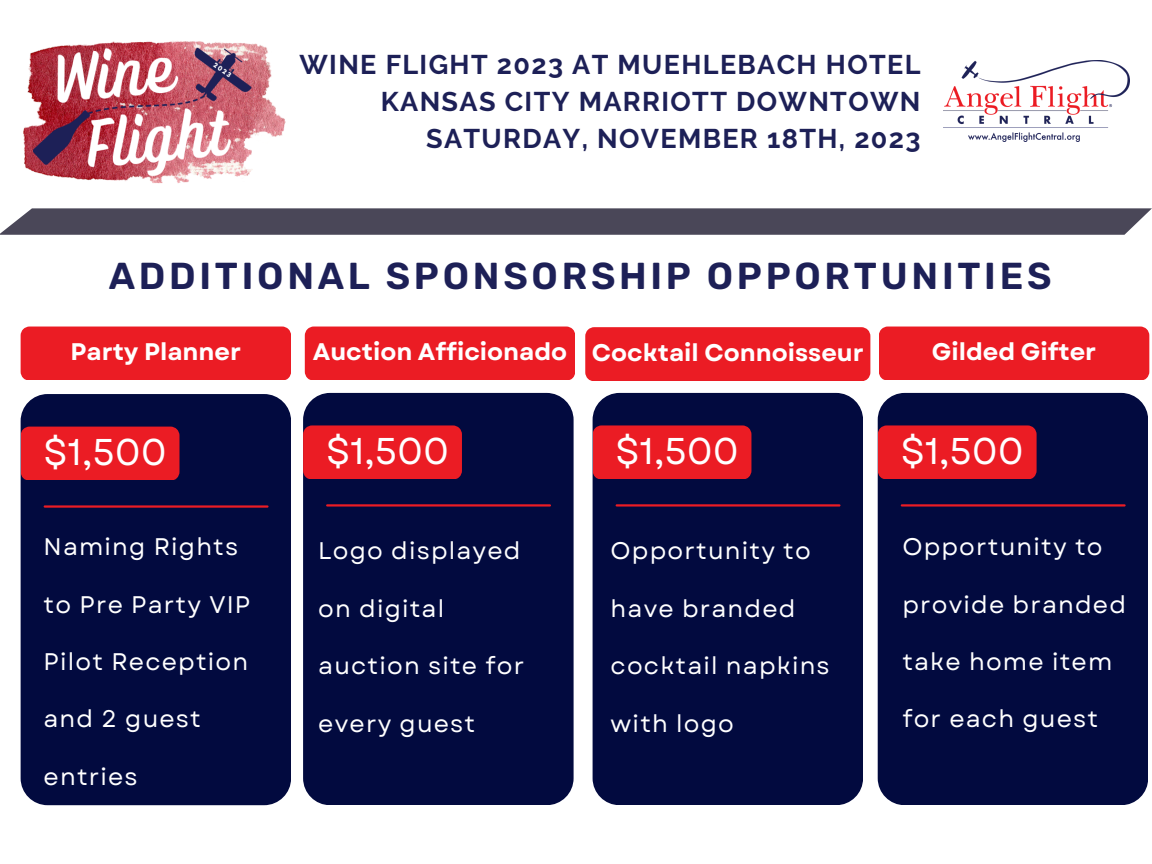
<style>
.page{position:relative;width:1152px;height:864px;background:#fff}
.page>*{position:absolute;margin:0;border:0;box-sizing:border-box;transform-origin:0 0}
.t1{font:600 37.5px "Rubik";letter-spacing:.1em;color:#1d2057}
.t2{font:37.2px "Garet";color:#fff}
.t3{font:700 27px/37.2px "Raleway";letter-spacing:.05em;color:#1d2057;text-align:right}
.t4{font:24px "Garet";letter-spacing:.05em;color:#fff}
.t5{font:700 24px "Garet";color:#fff}
.t6{font:19.35px "Garet";color:#fff}
</style>
<div class="page">
<img style="left:24px;top:41px;width:262px;height:143px">
<svg style="left:0;top:208px;width:1152px;height:27px;background:#524f5f"></svg>
<img style="left:944px;top:61px;width:185px;height:81px">
<div style="left:21px;top:327px;width:270px;height:53px;background:#eb1c24"></div>
<div style="left:21px;top:394px;width:270px;height:411px;background:#020a3f;border-radius:27px"></div>
<hr style="left:45px;top:505px;width:222px;height:3px;background:#eb1c24">
<div style="left:21px;top:427px;width:159px;height:53px;background:#eb1c24"></div>
<div style="left:305px;top:327px;width:270px;height:53px;background:#eb1c24"></div>
<div style="left:585px;top:327px;width:285px;height:54px;background:#eb1c24"></div>
<div style="left:303px;top:393px;width:270px;height:412px;background:#020a3f;border-radius:27px"></div>
<hr style="left:327px;top:504px;width:223px;height:3px;background:#eb1c24">
<svg style="left:303px;top:425px;width:159px;height:79px"></svg>
<div style="left:593px;top:393px;width:270px;height:412px;background:#020a3f;border-radius:27px"></div>
<hr style="left:617px;top:504px;width:222px;height:3px;background:#eb1c24">
<div style="left:593px;top:425px;width:158px;height:54px;background:#eb1c24"></div>
<div style="left:878px;top:393px;width:270px;height:412px;background:#020a3f;border-radius:27px"></div>
<hr style="left:902px;top:504px;width:223px;height:3px;background:#eb1c24">
<div style="left:878px;top:425px;width:159px;height:54px;background:#eb1c24"></div>
<div style="left:879px;top:327px;width:270px;height:53px;background:#eb1c24"></div>
<p class="t3" style="left:300px;top:46px;width:622px">WINE FLIGHT 2023 AT MUEHLEBACH HOTEL<br>KANSAS CITY MARRIOTT DOWNTOWN<br>SATURDAY, NOVEMBER 18TH, 2023</p>
<p class="t1" style="left:109px;top:254px;width:944px">ADDITIONAL SPONSORSHIP OPPORTUNITIES</p>
<p class="t5" style="left:71px;top:335px;width:172px">Party Planner</p>
<p class="t5" style="left:313px;top:335px;width:256px">Auction Afficionado</p>
<p class="t5" style="left:592px;top:335px;width:274px">Cocktail Connoisseur</p>
<p class="t5" style="left:932px;top:335px;width:166px">Gilded Gifter</p>
<p class="t2" style="left:44px;top:425px;width:125px">$1,500</p>
<p class="t2" style="left:326px;top:424px;width:125px">$1,500</p>
<p class="t2" style="left:616px;top:424px;width:125px">$1,500</p>
<p class="t2" style="left:901px;top:424px;width:125px">$1,500</p>
<p class="t4" style="left:44px;top:530px;width:196px">Naming Rights</p>
<p class="t4" style="left:44px;top:587px;width:208px">to Pre Party VIP</p>
<p class="t4" style="left:44px;top:644px;width:206px">Pilot Reception</p>
<p class="t4" style="left:44px;top:702px;width:159px">and 2 guest</p>
<p class="t4" style="left:44px;top:759px;width:96px">entries</p>
<p class="t4" style="left:318px;top:534px;width:204px">Logo displayed</p>
<p class="t4" style="left:318px;top:591px;width:127px">on digital</p>
<p class="t4" style="left:318px;top:649px;width:208px">auction site for</p>
<p class="t4" style="left:318px;top:706px;width:159px">every guest</p>
<p class="t4" style="left:611px;top:534px;width:202px">Opportunity to</p>
<p class="t4" style="left:611px;top:591px;width:186px">have branded</p>
<p class="t4" style="left:611px;top:649px;width:221px">cocktail napkins</p>
<p class="t4" style="left:611px;top:706px;width:125px">with logo</p>
<p class="t6" style="left:635px;top:712px;width:63px">select</p>
<p class="t4" style="left:902px;top:529px;width:202px">Opportunity to</p>
<p class="t4" style="left:902px;top:587px;width:225px">provide branded</p>
<p class="t4" style="left:902px;top:644px;width:211px">take home item</p>
<p class="t4" style="left:902px;top:702px;width:197px">for each guest</p>
</div>
